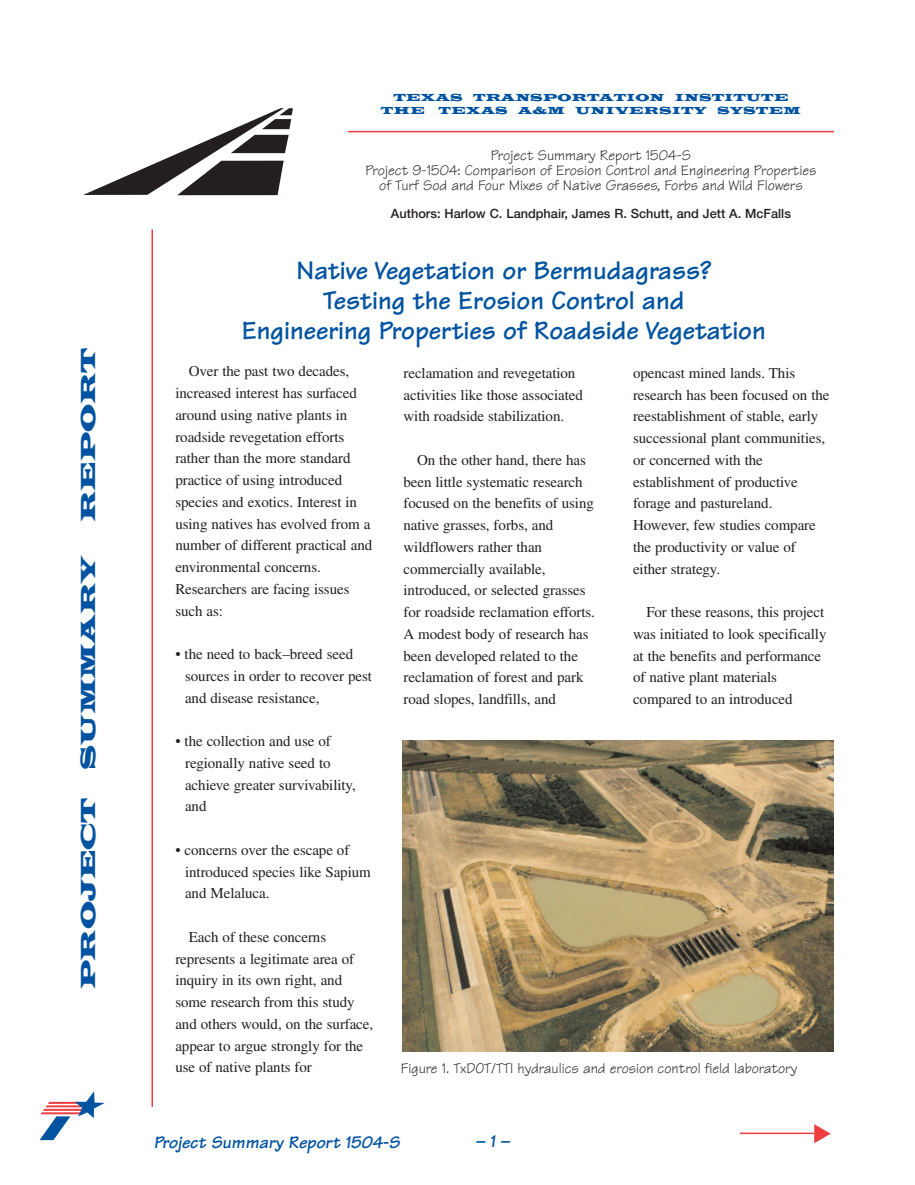
<style>
.page{position:relative;width:915px;height:1185px;background:#fff}
.page>*{position:absolute;margin:0;border:0;box-sizing:border-box;transform-origin:0 0}
.t1{font:700 27px/30px "Tekton";color:#0053a0;text-align:center}
.t2{font:21px "Latin Wide";color:#0053a0}
.t3{font:700 18px "Tekton";color:#0053a0}
.t4{font:15px/21.8px "Times";letter-spacing:-.005em;color:#231f20}
.t5{font:15px/15px "Tekton";color:#231f20;text-align:center}
.t6{font:500 12.75px "Helvetica Neue";color:#231f20}
.t7{font:10.5px/12.6px "Latin Wide";color:#0053a0}
</style>
<div class="page">
<hr style="left:348px;top:131px;width:486px;height:1px;background:#ef3e42">
<hr style="left:152px;top:230px;width:1px;height:877px;background:#ef3e42">
<svg style="left:39px;top:1091px;width:66px;height:50px"></svg>
<hr style="left:740px;top:1133px;width:74px;height:1px;background:#ef3e42">
<svg style="left:814px;top:1124px;width:17px;height:19px"></svg>
<svg style="left:83px;top:108px;width:210px;height:87px"></svg>
<img style="left:402px;top:740px;width:432px;height:311px">
<h2 class="t2" style="left:78px;top:522px;width:176px;rotate:-90deg">REPORT</h2>
<h2 class="t2" style="left:78px;top:770px;width:218px;rotate:-90deg">SUMMARY</h2>
<h2 class="t2" style="left:78px;top:989px;width:193px;rotate:-90deg">PROJECT</h2>
<p class="t7" style="left:381px;top:92px;width:409px;text-indent:12px">TEXAS TRANSPORTATION INSTITUTE<br>THE</p>
<p class="t7" style="left:439px;top:105px;width:364px">TEXAS A&amp;M UNIVERSITY SYSTEM</p>
<p class="t5" style="left:365px;top:150px;width:453px">Project Summary Report 1504-S<br>Project 9-1504: Comparison of Erosion Control and Engineering Properties of Turf Sod and Four Mixes of Native Grasses, Forbs and Wild Flowers</p>
<p class="t6" style="left:391px;top:209px;width:402px">Authors: Harlow C. Landphair, James R. Schutt, and Jett A. McFalls</p>
<h1 class="t1" style="left:242px;top:259px;width:525px">Native Vegetation or Bermudagrass?<br>Testing the Erosion Control and<br>Engineering Properties of Roadside Vegetation</h1>
<p class="t4" style="left:175px;top:362px;width:198px;text-indent:14px">Over the past two decades, increased interest has surfaced around using native plants in roadside revegetation efforts rather than the more standard practice of using introduced species and exotics. Interest in using natives has evolved from a number of different practical and environmental concerns.<br>Researchers are facing issues such as:</p>
<p class="t4" style="left:185px;top:645px;width:188px;text-indent:-10px">• the need to back–breed seed sources in order to recover pest and disease resistance,</p>
<p class="t4" style="left:185px;top:732px;width:172px;text-indent:-10px">• the collection and use of regionally native seed to achieve greater survivability, and</p>
<p class="t4" style="left:185px;top:840px;width:187px;text-indent:-10px">• concerns over the escape of introduced species like Sapium and Melaluca.</p>
<p class="t4" style="left:175px;top:927px;width:199px;text-indent:14px">Each of these concerns represents a legitimate area of inquiry in its own right, and some research from this study and others would, on the surface, appear to argue strongly for the use of native plants for</p>
<p class="t4" style="left:404px;top:363px;width:181px">reclamation and revegetation activities like those associated with roadside stabilization.</p>
<p class="t4" style="left:404px;top:450px;width:193px;text-indent:14px">On the other hand, there has been little systematic research focused on the benefits of using native grasses, forbs, and wildflowers rather than commercially available, introduced, or selected grasses for roadside reclamation efforts.<br>A modest body of research has been developed related to the reclamation of forest and park road slopes, landfills, and</p>
<p class="t4" style="left:633px;top:363px;width:198px">opencast mined lands. This research has been focused on the reestablishment of stable, early successional plant communities, or concerned with the establishment of productive forage and pastureland.<br>However, few studies compare the productivity or value of either strategy.</p>
<p class="t4" style="left:633px;top:603px;width:195px;text-indent:14px">For these reasons, this project was initiated to look specifically at the benefits and performance of native plant materials compared to an introduced</p>
<p class="t5" style="left:401px;top:1063px;width:398px">Figure 1. TxDOT/TTI hydraulics and erosion control field laboratory</p>
<p class="t3" style="left:154px;top:1136px;width:250px">Project Summary Report 1504-S</p>
<p class="t3" style="left:476px;top:1135px;width:38px">– 1 –</p>
</div>
